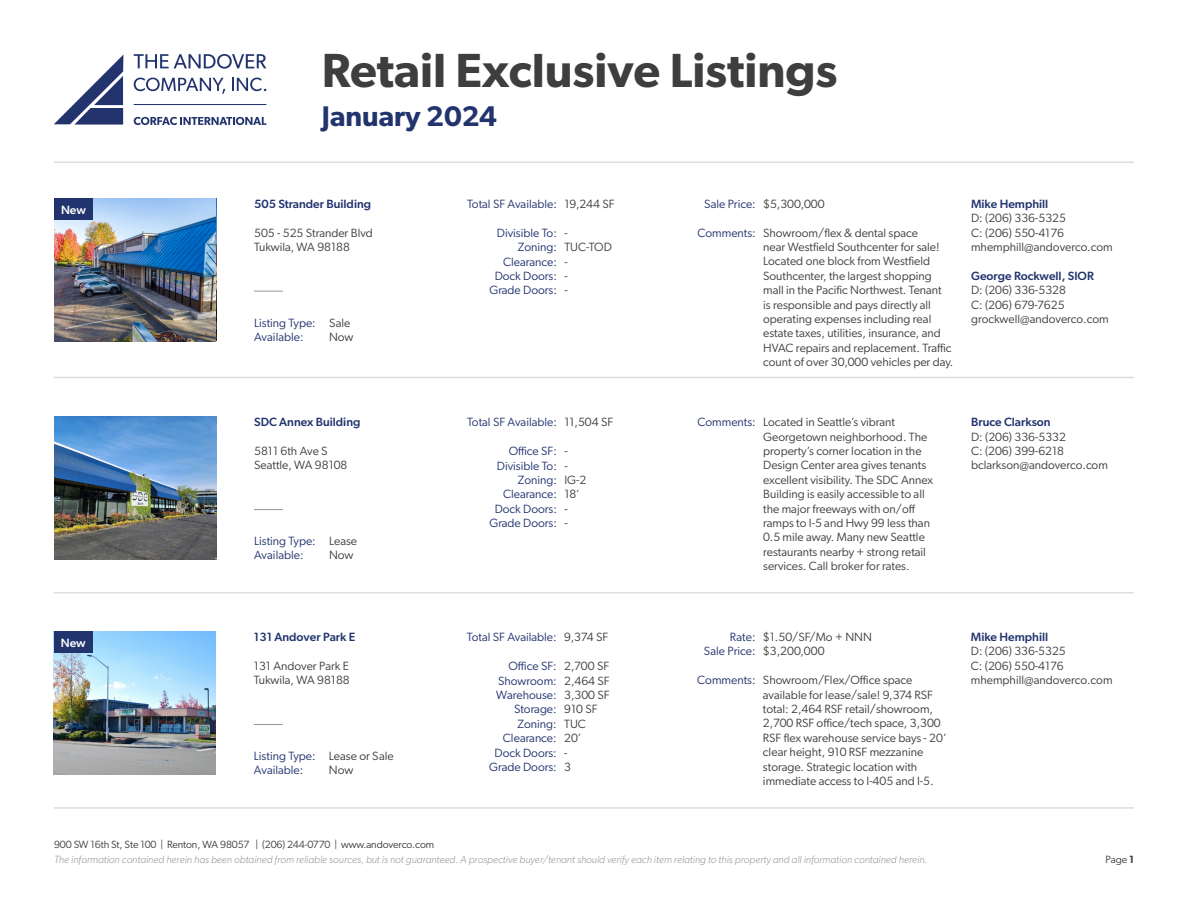
<style>
.page{position:relative;width:1188px;height:918px;background:#fff}
.page>*{position:absolute;margin:0;border:0;box-sizing:border-box;transform-origin:0 0}
.t1{font:600 48px "Gibson";color:#3e3e3f}
.t2{font:600 28.5px "Gibson";color:#22346e}
.t3{font:12px/14.4px "Gibson";color:#3e3e3f}
.t4{font:12px "Gibson";color:#22346e}
.t5{font:500 12px "Gibson";color:#22346e}
.t6{font:500 12px "Gibson";letter-spacing:-.005em;color:#fff}
.t7{font:italic 300 10.5px "Gibson";color:#939598}
.t8{font:10.5px "Gibson";letter-spacing:-.01em;color:#3e3e3f}
.s1{font-weight:600}
</style>
<div class="page">
<svg style="left:54px;top:55px;width:69px;height:70px"></svg>
<svg style="left:134px;top:54px;width:132px;height:15px"></svg>
<hr style="left:134px;top:104px;width:132px;height:1px;background:#22336d">
<svg style="left:134px;top:117px;width:132px;height:8px"></svg>
<svg style="left:134px;top:78px;width:91px;height:16px"></svg>
<svg style="left:232px;top:78px;width:34px;height:13px"></svg>
<hr style="left:54px;top:162px;width:1080px;height:1px;background:#dcdddf">
<hr style="left:54px;top:377px;width:1080px;height:1px;background:#dcdddf">
<hr style="left:54px;top:592px;width:1080px;height:1px;background:#dcdddf">
<hr style="left:54px;top:807px;width:1080px;height:2px;background:#dcdddf">
<img style="left:54px;top:417px;width:162px;height:142px">
<svg style="left:254px;top:509px;width:29px;height:1px"></svg>
<svg style="left:254px;top:724px;width:29px;height:1px"></svg>
<img style="left:54px;top:631px;width:162px;height:143px">
<svg style="left:123px;top:706px;width:17px;height:29px"></svg>
<div style="left:54px;top:631px;width:39px;height:22px;background:#22346e"></div>
<img style="left:54px;top:198px;width:162px;height:143px">
<svg style="left:254px;top:291px;width:29px;height:1px"></svg>
<svg style="left:124px;top:273px;width:17px;height:29px"></svg>
<div style="left:54px;top:198px;width:39px;height:22px;background:#22346e"></div>
<p class="t6" style="left:61px;top:202px;width:26px">New</p>
<p class="t6" style="left:61px;top:636px;width:26px">New</p>
<h1 class="t1" style="left:322px;top:42px;width:517px">Retail Exclusive Listings</h1>
<h2 class="t2" style="left:322px;top:100px;width:177px">January 2024</h2>
<p class="t5" style="left:254px;top:196px;width:118px">505 Strander Building</p>
<p class="t3" style="left:254px;top:225px;width:120px">505 - 525 Strander Blvd</p>
<p class="t3" style="left:254px;top:239px;width:97px">Tukwila, WA 98188</p>
<p class="t4" style="left:254px;top:315px;width:63px">Listing Type:</p>
<p class="t4" style="left:254px;top:330px;width:51px">Available:</p>
<p class="t3" style="left:329px;top:315px;width:23px">Sale</p>
<p class="t3" style="left:329px;top:329px;width:26px">Now</p>
<p class="t4" style="left:467px;top:197px;width:91px">Total SF Available:</p>
<p class="t4" style="left:497px;top:225px;width:62px">Divisible To:</p>
<p class="t4" style="left:518px;top:240px;width:41px">Zoning:</p>
<p class="t4" style="left:503px;top:254px;width:55px">Clearance:</p>
<p class="t4" style="left:495px;top:269px;width:64px">Dock Doors:</p>
<p class="t4" style="left:489px;top:283px;width:69px">Grade Doors:</p>
<p class="t3" style="left:564px;top:196px;width:52px">19,244 SF</p>
<p class="t3" style="left:564px;top:225px;width:5px">-</p>
<p class="t3" style="left:564px;top:240px;width:49px">TUC-TOD</p>
<p class="t3" style="left:564px;top:254px;width:5px">-</p>
<p class="t3" style="left:564px;top:268px;width:5px">-</p>
<p class="t3" style="left:564px;top:283px;width:5px">-</p>
<p class="t4" style="left:704px;top:196px;width:53px">Sale Price:</p>
<p class="t4" style="left:698px;top:225px;width:60px">Comments:</p>
<p class="t3" style="left:763px;top:196px;width:63px">$5,300,000</p>
<p class="t3" style="left:763px;top:225px;width:192px">Showroom/flex &amp; dental space<br>near Westfield Southcenter for sale!<br>Located one block from Westfield Southcenter, the largest shopping mall in the Pacific Northwest. Tenant<br>is responsible and pays directly all operating expenses including real estate taxes, utilities, insurance, and HVAC repairs and replacement. Traffic count of over 30,000 vehicles per day.</p>
<p class="t5" style="left:971px;top:196px;width:79px">Mike Hemphill</p>
<p class="t3" style="left:971px;top:211px;width:96px">D: (206) 336-5325</p>
<p class="t3" style="left:971px;top:225px;width:94px">C: (206) 550-4176</p>
<p class="t3" style="left:971px;top:239px;width:143px">mhemphill@andoverco.com</p>
<p class="t5" style="left:971px;top:268px;width:124px">George Rockwell, SIOR</p>
<p class="t3" style="left:971px;top:283px;width:96px">D: (206) 336-5328</p>
<p class="t3" style="left:971px;top:297px;width:95px">C: (206) 679-7625</p>
<p class="t3" style="left:971px;top:311px;width:139px">grockwell@andoverco.com</p>
<p class="t5" style="left:254px;top:415px;width:108px">SDC Annex Building</p>
<p class="t3" style="left:254px;top:444px;width:75px">5811 6th Ave S</p>
<p class="t3" style="left:254px;top:458px;width:95px">Seattle, WA 98108</p>
<p class="t4" style="left:254px;top:534px;width:63px">Listing Type:</p>
<p class="t4" style="left:254px;top:548px;width:51px">Available:</p>
<p class="t3" style="left:329px;top:534px;width:30px">Lease</p>
<p class="t3" style="left:329px;top:548px;width:26px">Now</p>
<p class="t5" style="left:254px;top:630px;width:103px">131 Andover Park E</p>
<p class="t3" style="left:254px;top:658px;width:97px">131 Andover Park E</p>
<p class="t3" style="left:254px;top:673px;width:97px">Tukwila, WA 98188</p>
<p class="t4" style="left:254px;top:749px;width:63px">Listing Type:</p>
<p class="t4" style="left:254px;top:763px;width:51px">Available:</p>
<p class="t3" style="left:329px;top:748px;width:66px">Lease or Sale</p>
<p class="t3" style="left:329px;top:763px;width:26px">Now</p>
<p class="t4" style="left:467px;top:415px;width:91px">Total SF Available:</p>
<p class="t4" style="left:509px;top:444px;width:50px">Office SF:</p>
<p class="t4" style="left:497px;top:458px;width:62px">Divisible To:</p>
<p class="t4" style="left:518px;top:473px;width:41px">Zoning:</p>
<p class="t4" style="left:503px;top:487px;width:55px">Clearance:</p>
<p class="t4" style="left:495px;top:502px;width:64px">Dock Doors:</p>
<p class="t4" style="left:489px;top:516px;width:69px">Grade Doors:</p>
<p class="t3" style="left:564px;top:415px;width:50px">11,504 SF</p>
<p class="t3" style="left:564px;top:444px;width:5px">-</p>
<p class="t3" style="left:564px;top:458px;width:5px">-</p>
<p class="t3" style="left:564px;top:473px;width:23px">IG-2</p>
<p class="t3" style="left:564px;top:487px;width:17px">18’</p>
<p class="t3" style="left:564px;top:501px;width:5px">-</p>
<p class="t3" style="left:564px;top:516px;width:5px">-</p>
<p class="t4" style="left:467px;top:630px;width:91px">Total SF Available:</p>
<p class="t4" style="left:509px;top:659px;width:50px">Office SF:</p>
<p class="t4" style="left:498px;top:673px;width:60px">Showroom:</p>
<p class="t4" style="left:496px;top:688px;width:62px">Warehouse:</p>
<p class="t4" style="left:514px;top:702px;width:44px">Storage:</p>
<p class="t4" style="left:518px;top:716px;width:41px">Zoning:</p>
<p class="t4" style="left:503px;top:731px;width:55px">Clearance:</p>
<p class="t4" style="left:495px;top:745px;width:64px">Dock Doors:</p>
<p class="t4" style="left:489px;top:760px;width:69px">Grade Doors:</p>
<p class="t3" style="left:564px;top:630px;width:46px">9,374 SF</p>
<p class="t3" style="left:564px;top:659px;width:47px">2,700 SF</p>
<p class="t3" style="left:564px;top:673px;width:47px">2,464 SF</p>
<p class="t3" style="left:564px;top:687px;width:47px">3,300 SF</p>
<p class="t3" style="left:564px;top:702px;width:35px">910 SF</p>
<p class="t3" style="left:564px;top:716px;width:23px">TUC</p>
<p class="t3" style="left:564px;top:731px;width:19px">20’</p>
<p class="t3" style="left:564px;top:745px;width:5px">-</p>
<p class="t3" style="left:564px;top:759px;width:8px">3</p>
<p class="t4" style="left:698px;top:415px;width:60px">Comments:</p>
<p class="t3" style="left:763px;top:415px;width:171px">Located in Seattle’s vibrant<br>Georgetown neighborhood. The property’s corner location in the<br>Design Center area gives tenants excellent visibility. The SDC Annex<br>Building is easily accessible to all the major freeways with on/off ramps to I-5 and Hwy 99 less than<br>0.5 mile away. Many new Seattle restaurants nearby + strong retail services. Call broker for rates.</p>
<p class="t5" style="left:971px;top:415px;width:81px">Bruce Clarkson</p>
<p class="t3" style="left:971px;top:429px;width:96px">D: (206) 336-5332</p>
<p class="t3" style="left:971px;top:444px;width:95px">C: (206) 399-6218</p>
<p class="t3" style="left:971px;top:458px;width:138px">bclarkson@andoverco.com</p>
<p class="t4" style="left:730px;top:630px;width:27px">Rate:</p>
<p class="t4" style="left:704px;top:644px;width:53px">Sale Price:</p>
<p class="t4" style="left:697px;top:673px;width:60px">Comments:</p>
<p class="t3" style="left:763px;top:630px;width:110px">$1.50/SF/Mo + NNN</p>
<p class="t3" style="left:763px;top:644px;width:63px">$3,200,000</p>
<p class="t3" style="left:763px;top:673px;width:185px">Showroom/Flex/Office space available for lease/sale! 9,374 RSF total: 2,464 RSF retail/showroom, 2,700 RSF office/tech space, 3,300<br>RSF flex warehouse service bays - 20’ clear height, 910 RSF mezzanine storage. Strategic location with immediate access to I-405 and I-5.</p>
<p class="t5" style="left:971px;top:630px;width:79px">Mike Hemphill</p>
<p class="t3" style="left:971px;top:644px;width:96px">D: (206) 336-5325</p>
<p class="t3" style="left:971px;top:658px;width:94px">C: (206) 550-4176</p>
<p class="t3" style="left:971px;top:673px;width:143px">mhemphill@andoverco.com</p>
<p class="t8" style="left:54px;top:838px;width:382px">900 SW 16th St, Ste 100 | Renton, WA 98057 | (206) 244-0770 | www.andoverco.com</p>
<p class="t7" style="left:54px;top:853px;width:875px">The information contained herein has been obtained from reliable sources, but is not guaranteed. A prospective buyer/tenant should verify each item relating to this property and all information contained herein.</p>
<p class="t8" style="left:1106px;top:853px;width:30px">Page <span class="s1">1</span></p>
</div>
